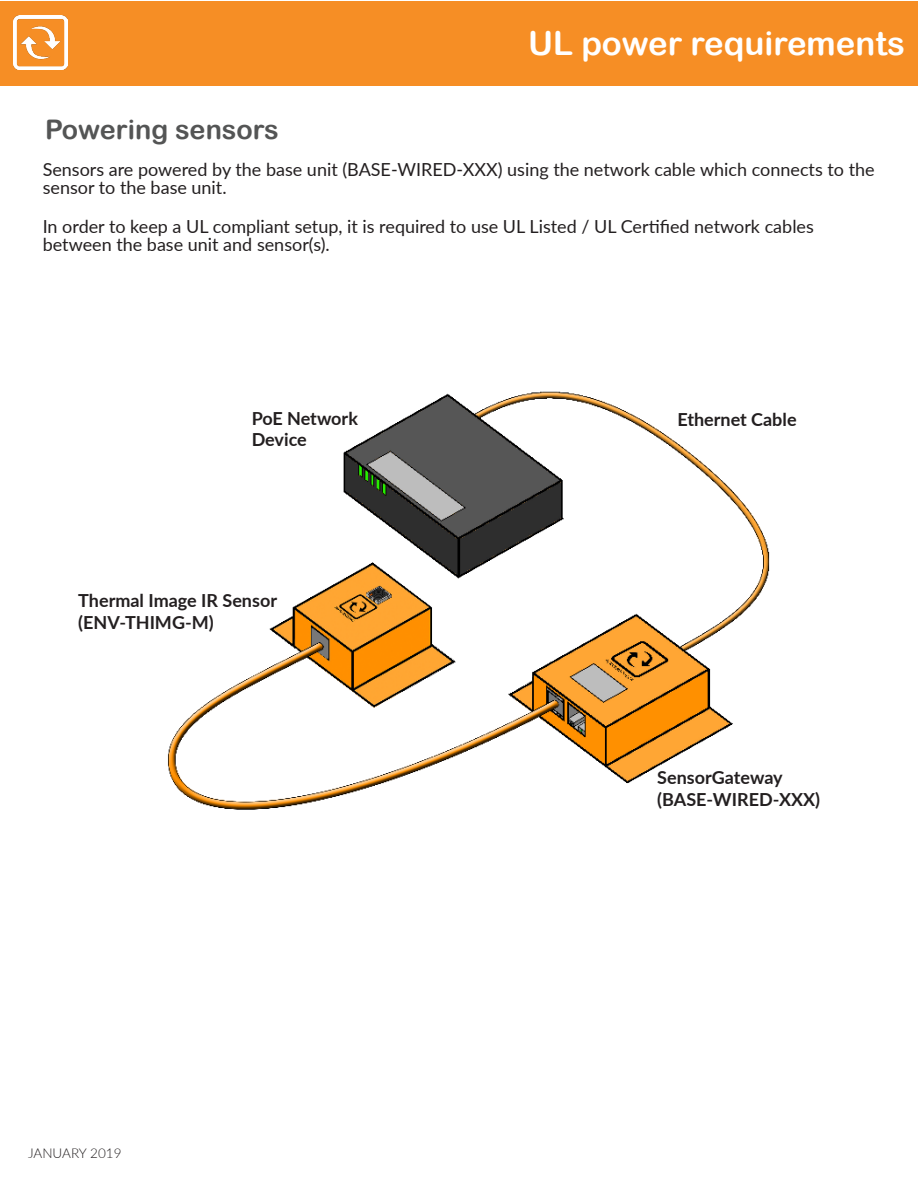
<style>
.page{position:relative;width:918px;height:1188px;background:#fff}
.page>*{position:absolute;margin:0;border:0;box-sizing:border-box;transform-origin:0 0}
.t1{font:33px "Arial Rounded MT Bold";color:#fff}
.Section_Titles{font:27px "Arial Rounded MT Bold";color:#545555}
.Paragraph_Style_2{font:18px/18px "Lato";color:#231f20}
.t2{font:700 18px/21.6px "Lato";color:#231f20}
.t3{font:300 13.5px "Lato";color:#231f20}
</style>
<div class="page">
<div style="left:0;top:1px;width:918px;height:84px;background:#f68e25"></div>
<img style="left:13px;top:15px;width:54px;height:55px">
<img style="left:168px;top:391px;width:602px;height:419px">
<p class="Section_Titles" style="left:45px;top:113px;width:235px">Powering sensors</p>
<p class="t1" style="left:528px;top:24px;width:378px">UL power requirements</p>
<p class="Paragraph_Style_2" style="left:43px;top:160px;width:833px">Sensors are powered by the base unit (BASE-WIRED-XXX) using the network cable which connects to the sensor to the base unit.</p>
<p class="Paragraph_Style_2" style="left:43px;top:217px;width:773px">In order to keep a UL compliant setup, it is required to use UL Listed / UL Certified network cables between the base unit and sensor(s).</p>
<p class="t2" style="left:252px;top:407px;width:108px">PoE Network<br>Device</p>
<p class="t2" style="left:78px;top:589px;width:200px">Thermal Image IR Sensor (ENV-THIMG-M)</p>
<p class="t3" style="left:28px;top:1143px;width:95px">JANUARY 2019</p>
<p class="t2" style="left:677px;top:408px;width:121px">Ethernet Cable</p>
<p class="t2" style="left:657px;top:766px;width:164px">SensorGateway (BASE-WIRED-XXX)</p>
</div>
